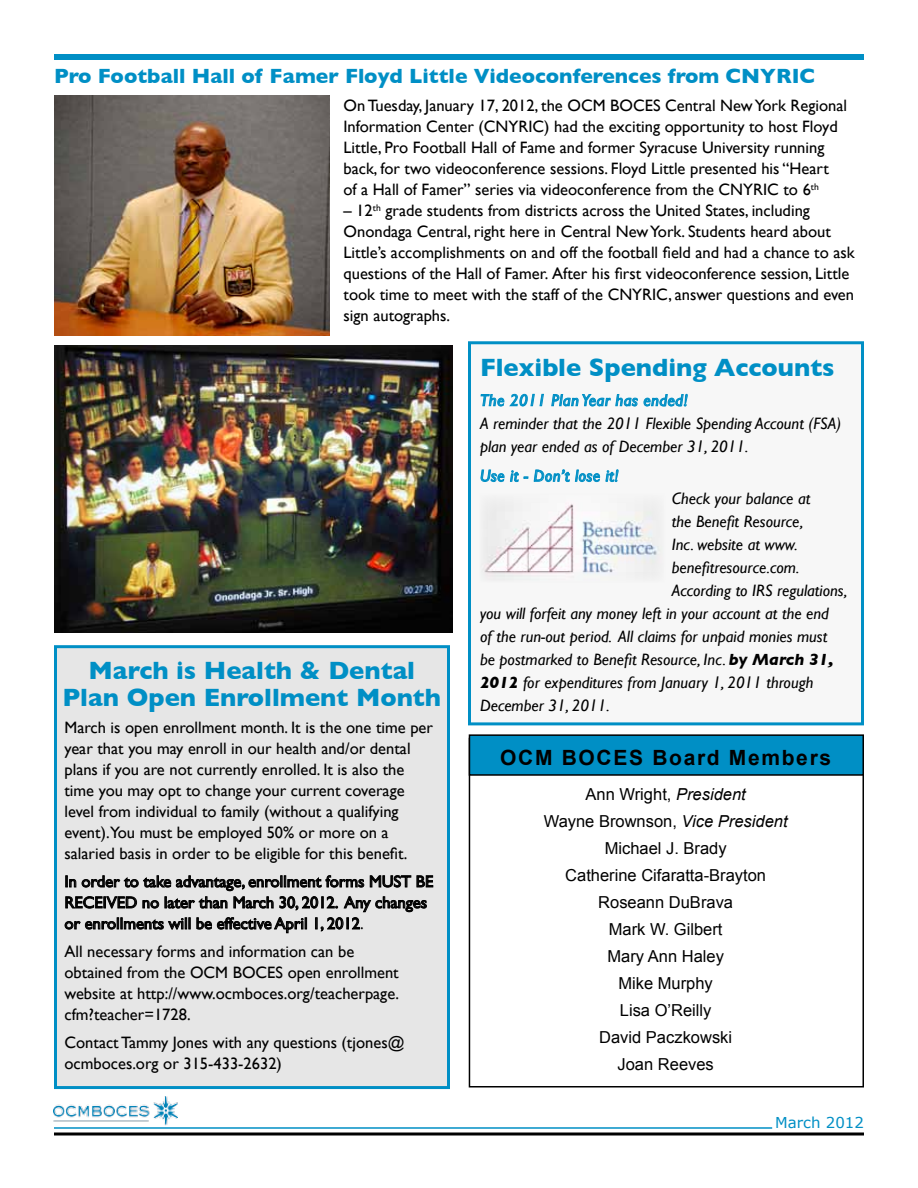
<style>
.page{position:relative;width:918px;height:1188px;background:#fff}
.page>*{position:absolute;margin:0;border:0;box-sizing:border-box;transform-origin:0 0}
.t1{font:700 25.5px/27px "Gill Sans";color:#008fc5;text-align:center}
.t2{font:700 21px "Gill Sans";color:#008fc5}
.t3{font:700 21px "Arial";letter-spacing:.08em;color:#000}
.t4{font:16.5px/21px "Gill Sans";color:#000}
.t5{font:italic 16.5px/23px "Gill Sans";color:#000}
.t6{font:16.5px/27px "Arial";color:#000;text-align:center}
.t7{font:italic 16.5px "Gill Sans";letter-spacing:.03em;color:#008fc5}
.t8{font:15px "Verdana";color:#008fc5}
.s1{font-weight:700}
.s2{font-style:italic}
</style>
<div class="page">
<svg style="left:54px;top:1132px;width:810px;height:4px;background:#3f3f3f"></svg>
<hr style="left:54px;top:1127px;width:718px;height:2px;background:#008fc5">
<img style="left:54px;top:1097px;width:124px;height:29px">
<div style="left:54px;top:54px;width:810px;height:6px;background:#008fc5"></div>
<div style="left:469px;top:738px;width:395px;height:350px;border:2px solid #000"></div>
<div style="left:469px;top:735px;width:394px;height:40px;background:#008fc5"></div>
<div style="left:469px;top:734px;width:395px;height:42px;border:2px solid #000"></div>
<img style="left:54px;top:95px;width:276px;height:240px">
<img style="left:54px;top:345px;width:398px;height:287px">
<div style="left:468px;top:341px;width:396px;height:384px;background:#f7f7f7;border:3px solid #008fc5"></div>
<svg style="left:480px;top:393px;width:64px;height:14px"></svg>
<svg style="left:551px;top:393px;width:137px;height:14px"></svg>
<svg style="left:480px;top:469px;width:139px;height:14px"></svg>
<img style="left:483px;top:504px;width:177px;height:73px">
<div style="left:54px;top:645px;width:396px;height:444px;background:#e6e6e6;border:3px solid #008fc5"></div>
<svg style="left:64px;top:875px;width:370px;height:59px"></svg>
<p class="t2" style="left:54px;top:64px;width:763px">Pro Football Hall of Famer Floyd Little Videoconferences from CNYRIC</p>
<p class="t4" style="left:343px;top:95px;width:505px">On Tuesday, January 17, 2012, the OCM BOCES Central NewYork Regional Information Center (CNYRIC) had the exciting opportunity to host Floyd Little, Pro Football Hall of Fame and former Syracuse University running back, for two videoconference sessions. Floyd Little presented his “Heart<br>of a Hall of Famer” series via videoconference from the CNYRIC to 6<sup>th</sup></p>
<p class="t4" style="left:343px;top:200px;width:513px">– 12<sup>th</sup> grade students from districts across the United States, including Onondaga Central, right here in Central NewYork. Students heard about Little’s accomplishments on and off the football field and had a chance to ask questions of the Hall of Famer. After his first videoconference session, Little took time to meet with the staff of the CNYRIC, answer questions and even sign autographs.</p>
<h1 class="t1" style="left:62px;top:657px;width:380px">March is Health &amp; Dental<br>Plan Open Enrollment Month</h1>
<p class="t4" style="left:64px;top:717px;width:370px">March is open enrollment month. It is the one time per year that you may enroll in our health and/or dental plans if you are not currently enrolled. It is also the time you may opt to change your current coverage level from individual to family (without a qualifying event).You must be employed 50% or more on a salaried basis in order to be eligible for this benefit.</p>
<p class="t4" style="left:64px;top:871px;width:370px">In order to take advantage, enrollment forms MUST BE<br>RECEIVED no later than March 30, 2012. Any changes or enrollments will be effective April 1, 2012.</p>
<p class="t4" style="left:64px;top:941px;width:336px">All necessary forms and information can be obtained from the OCM BOCES open enrollment website at http://www.ocmboces.org/teacherpage. cfm?teacher=1728.</p>
<p class="t4" style="left:64px;top:1031px;width:341px">Contact Tammy Jones with any questions (tjones@ ocmboces.org or 315-433-2632)</p>
<h1 class="t1" style="left:480px;top:354px;width:356px">Flexible Spending Accounts</h1>
<p class="t7" style="left:480px;top:391px;width:209px">The 2011 Plan Year has ended!</p>
<p class="t5" style="left:480px;top:412px;width:363px">A reminder that the 2011 Flexible Spending Account (FSA) plan year ended as of December 31, 2011.</p>
<p class="t7" style="left:480px;top:466px;width:140px">Use it - Don’t lose it!</p>
<p class="t5" style="left:672px;top:487px;width:140px">Check your balance at</p>
<p class="t5" style="left:672px;top:510px;width:133px">the Benefit Resource,</p>
<p class="t5" style="left:672px;top:533px;width:127px">Inc. website at www.</p>
<p class="t5" style="left:672px;top:556px;width:129px">benefitresource.com.</p>
<p class="t5" style="left:672px;top:579px;width:177px">According to IRS regulations,</p>
<p class="t5" style="left:480px;top:602px;width:351px">you will forfeit any money left in your account at the end</p>
<p class="t5" style="left:480px;top:625px;width:349px">of the run-out period. All claims for unpaid monies must</p>
<p class="t5" style="left:480px;top:648px;width:355px">be postmarked to Benefit Resource, Inc. <span class="s1">by March 31,</span></p>
<p class="t5" style="left:480px;top:671px;width:335px"><span class="s1">2012</span> for expenditures from January 1, 2011 through</p>
<p class="t5" style="left:480px;top:694px;width:131px">December 31, 2011.</p>
<p class="t3" style="left:500px;top:743px;width:333px">OCM BOCES Board Members</p>
<p class="t6" style="left:544px;top:781px;width:245px">Ann Wright, <span class="s2">President<br></span>Wayne Brownson, <span class="s2">Vice President<br></span>Michael J. Brady<br>Catherine Cifaratta-Brayton<br>Roseann DuBrava<br>Mark W. Gilbert<br>Mary Ann Haley<br>Mike Murphy<br>Lisa O’Reilly<br>David Paczkowski<br>Joan Reeves</p>
<p class="t8" style="left:775px;top:1113px;width:90px">March 2012</p>
</div>
